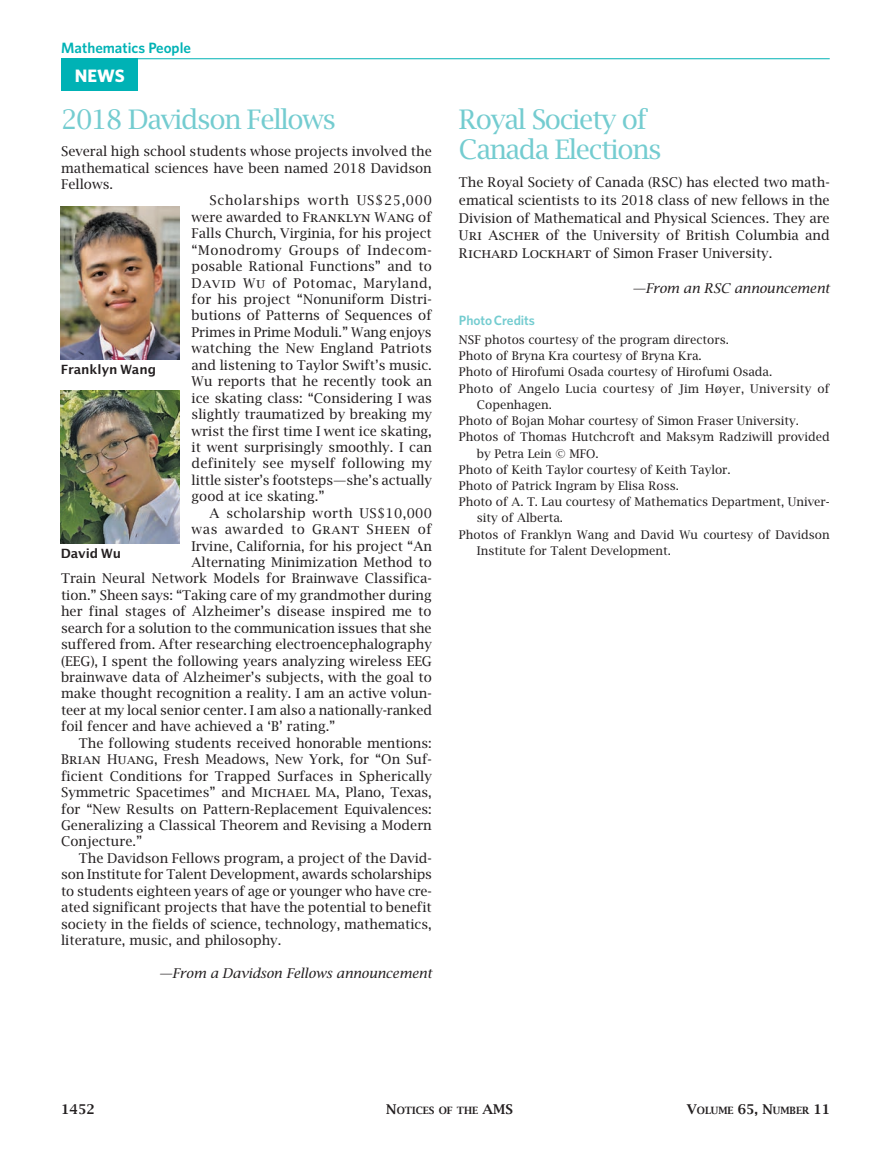
<style>
.page{position:relative;width:891px;height:1161px;background:#fff}
.page>*{position:absolute;margin:0;border:0;box-sizing:border-box;transform-origin:0 0}
.t1{font:26.85px/29.7px "Lucida Bright";letter-spacing:-.05em;color:#74ccd0}
.t2{font:700 18px "Whitney";color:#fff}
.t3{font:600 15px "Whitney";color:#00b2b5}
.t4{font:13.5px/17.7px "Lucida Bright";color:#231f20;text-align:justify}
.t5{font:italic 13.5px "Lucida Bright";letter-spacing:-.005em;color:#231f20}
.t6{font:13.5px "Lucida Bright";letter-spacing:.04em;color:#231f20}
.t7{font:13.5px "Lucida Bright";letter-spacing:.02em;color:#231f20}
.t8{font:13.5px "Lucida Bright";letter-spacing:.05em;color:#231f20}
.t9{font:13.5px "Lucida Bright";letter-spacing:.035em;color:#231f20}
.t10{font:13.5px "Lucida Bright";letter-spacing:.025em;color:#231f20}
.t11{font:600 13.5px "Whitney";color:#74ccd0}
.t12{font:600 13.5px "Lucida Bright";color:#231f20}
.t13{font:600 12.75px "Lucida Sans";letter-spacing:-.005em;color:#231f20}
.t14{font:12px "Lucida Bright";color:#231f20}
.t15{font:12px "Lucida Bright";letter-spacing:.02em;color:#231f20}
.t16{font:600 10.05px "Lucida Bright Smallcaps";color:#231f20}
.s1{font-family:"Lucida Bright Smallcaps"}
.s2{font-size:13.5px}
.s3{font-family:"Lucida Bright";font-size:13.5px}
</style>
<div class="page">
<hr style="left:61px;top:58px;width:769px;height:1px;background:#00b2b5">
<div style="left:61px;top:58px;width:77px;height:33px;background:#00b2b5"></div>
<img style="left:61px;top:207px;width:119px;height:153px">
<img style="left:61px;top:391px;width:119px;height:153px">
<p class="t3" style="left:61px;top:38px;width:131px">Mathematics People</p>
<h2 class="t2" style="left:75px;top:64px;width:51px">NEWS</h2>
<h1 class="t1" style="left:61px;top:104px;width:277px">2018 Davidson Fellows</h1>
<p class="t4" style="left:61px;top:142px;width:372px">Several high school students whose projects involved the</p>
<p class="t4" style="left:61px;top:159px;width:372px">mathematical sciences have been named 2018 Davidson</p>
<p class="t4" style="left:61px;top:175px;width:54px">Fellows.</p>
<p class="t8" style="left:210px;top:192px;width:224px">Scholarships worth US$25,000</p>
<p class="t4" style="left:192px;top:208px;width:242px">were awarded to <span class="s1">Franklyn Wang</span> of</p>
<p class="t4" style="left:192px;top:224px;width:242px">Falls Church, Virginia, for his project</p>
<p class="t6" style="left:192px;top:242px;width:242px">“Monodromy Groups of Indecom-</p>
<p class="t4" style="left:192px;top:257px;width:242px">posable Rational Functions” and to</p>
<p class="t9" style="left:192px;top:275px;width:242px"><span class="s1">David Wu</span> of Potomac, Maryland,</p>
<p class="t4" style="left:192px;top:290px;width:242px">for his project “Nonuniform Distri-</p>
<p class="t4" style="left:192px;top:307px;width:242px">butions of Patterns of Sequences of</p>
<p class="t4" style="left:192px;top:323px;width:242px">Primes in Prime Moduli.” Wang enjoys</p>
<p class="t4" style="left:192px;top:339px;width:242px">watching the New England Patriots</p>
<p class="t4" style="left:192px;top:356px;width:242px">and listening to Taylor Swift’s music.</p>
<p class="t4" style="left:192px;top:372px;width:242px">Wu reports that he recently took an</p>
<p class="t4" style="left:192px;top:389px;width:242px">ice skating class: “Considering I was</p>
<p class="t4" style="left:192px;top:405px;width:242px">slightly traumatized by breaking my</p>
<p class="t4" style="left:192px;top:422px;width:242px">wrist the first time I went ice skating,</p>
<p class="t4" style="left:192px;top:438px;width:242px">it went surprisingly smoothly. I can</p>
<p class="t7" style="left:192px;top:455px;width:242px">definitely see myself following my</p>
<p class="t4" style="left:192px;top:471px;width:242px">little sister’s footsteps—she’s actually</p>
<p class="t4" style="left:192px;top:487px;width:134px">good at ice skating.”</p>
<p class="t10" style="left:210px;top:505px;width:224px">A scholarship worth US$10,000</p>
<p class="t6" style="left:192px;top:521px;width:242px">was awarded to <span class="s1">Grant Sheen</span> of</p>
<p class="t4" style="left:192px;top:537px;width:242px">Irvine, California, for his project “An</p>
<p class="t4" style="left:192px;top:553px;width:242px">Alternating Minimization Method to</p>
<p class="t4" style="left:61px;top:569px;width:372px">Train Neural Network Models for Brainwave Classifica-</p>
<p class="t4" style="left:61px;top:586px;width:372px">tion.” Sheen says: “Taking care of my grandmother during</p>
<p class="t4" style="left:61px;top:602px;width:372px">her final stages of Alzheimer’s disease inspired me to</p>
<p class="t4" style="left:61px;top:619px;width:372px">search for a solution to the communication issues that she</p>
<p class="t4" style="left:61px;top:635px;width:372px">suffered from. After researching electroencephalography</p>
<p class="t4" style="left:61px;top:652px;width:372px">(EEG), I spent the following years analyzing wireless EEG</p>
<p class="t4" style="left:61px;top:668px;width:372px">brainwave data of Alzheimer’s subjects, with the goal to</p>
<p class="t4" style="left:61px;top:685px;width:372px">make thought recognition a reality. I am an active volun-</p>
<p class="t4" style="left:61px;top:701px;width:372px">teer at my local senior center. I am also a nationally-ranked</p>
<p class="t4" style="left:61px;top:717px;width:276px">foil fencer and have achieved a ‘B’ rating.”</p>
<p class="t4" style="left:79px;top:734px;width:354px">The following students received honorable mentions:</p>
<p class="t4" style="left:61px;top:750px;width:372px"><span class="s1">Brian Huang</span>, Fresh Meadows, New York, for “On Suf-</p>
<p class="t4" style="left:61px;top:767px;width:372px">ficient Conditions for Trapped Surfaces in Spherically</p>
<p class="t4" style="left:61px;top:783px;width:372px">Symmetric Spacetimes” and <span class="s1">Michael Ma</span>, Plano, Texas,</p>
<p class="t4" style="left:61px;top:800px;width:372px">for “New Results on Pattern-Replacement Equivalences:</p>
<p class="t4" style="left:61px;top:816px;width:372px">Generalizing a Classical Theorem and Revising a Modern</p>
<p class="t4" style="left:61px;top:832px;width:83px">Conjecture.”</p>
<p class="t4" style="left:79px;top:849px;width:354px">The Davidson Fellows program, a project of the David-</p>
<p class="t4" style="left:61px;top:865px;width:372px">son Institute for Talent Development, awards scholarships</p>
<p class="t4" style="left:61px;top:882px;width:372px">to students eighteen years of age or younger who have cre-</p>
<p class="t4" style="left:61px;top:898px;width:372px">ated significant projects that have the potential to benefit</p>
<p class="t4" style="left:61px;top:915px;width:372px">society in the fields of science, technology, mathematics,</p>
<p class="t4" style="left:61px;top:931px;width:222px">literature, music, and philosophy.</p>
<p class="t5" style="left:159px;top:965px;width:275px">—From a Davidson Fellows announcement</p>
<p class="t13" style="left:61px;top:362px;width:97px">Franklyn Wang</p>
<p class="t13" style="left:61px;top:546px;width:62px">David Wu</p>
<h1 class="t1" style="left:459px;top:104px;width:204px">Royal Society of<br>Canada Elections</h1>
<p class="t4" style="left:459px;top:173px;width:372px">The Royal Society of Canada (RSC) has elected two math&shy;ematical scientists to its 2018 class of new fellows in the Division of Mathematical and Physical Sciences. They are <span class="s1">Uri Ascher</span> of the University of British Columbia and <span class="s1">Richard Lockhart</span> of Simon Fraser University.</p>
<p class="t5" style="left:632px;top:280px;width:199px">—From an RSC announcement</p>
<p class="t11" style="left:459px;top:311px;width:78px">Photo Credits</p>
<p class="t14" style="left:459px;top:332px;width:271px">NSF photos courtesy of the program directors.</p>
<p class="t14" style="left:459px;top:349px;width:244px">Photo of Bryna Kra courtesy of Bryna Kra.</p>
<p class="t14" style="left:459px;top:365px;width:315px">Photo of Hirofumi Osada courtesy of Hirofumi Osada.</p>
<p class="t15" style="left:459px;top:381px;width:372px">Photo of Angelo Lucia courtesy of Jim Høyer, University of</p>
<p class="t14" style="left:477px;top:397px;width:77px">Copenhagen.</p>
<p class="t14" style="left:459px;top:413px;width:342px">Photo of Bojan Mohar courtesy of Simon Fraser University.</p>
<p class="t14" style="left:459px;top:430px;width:372px">Photos of Thomas Hutchcroft and Maksym Radziwill provided</p>
<p class="t14" style="left:477px;top:446px;width:123px">by Petra Lein © MFO.</p>
<p class="t14" style="left:459px;top:462px;width:273px">Photo of Keith Taylor courtesy of Keith Taylor.</p>
<p class="t14" style="left:459px;top:478px;width:221px">Photo of Patrick Ingram by Elisa Ross.</p>
<p class="t14" style="left:459px;top:495px;width:372px">Photo of A. T. Lau courtesy of Mathematics Department, Univer-</p>
<p class="t14" style="left:477px;top:511px;width:88px">sity of Alberta.</p>
<p class="t14" style="left:459px;top:527px;width:372px">Photos of Franklyn Wang and David Wu courtesy of Davidson</p>
<p class="t14" style="left:477px;top:543px;width:196px">Institute for Talent Development.</p>
<p class="t12" style="left:61px;top:1101px;width:35px">1452</p>
<p class="t16" style="left:386px;top:1105px;width:128px"><span class="s2">N</span>OTICES OF THE <span class="s2">AMS</span></p>
<p class="t16" style="left:687px;top:1105px;width:145px"><span class="s2">V</span>OLUME <span class="s3">65,</span> <span class="s2">N</span>UMBER <span class="s3">11</span></p>
</div>
